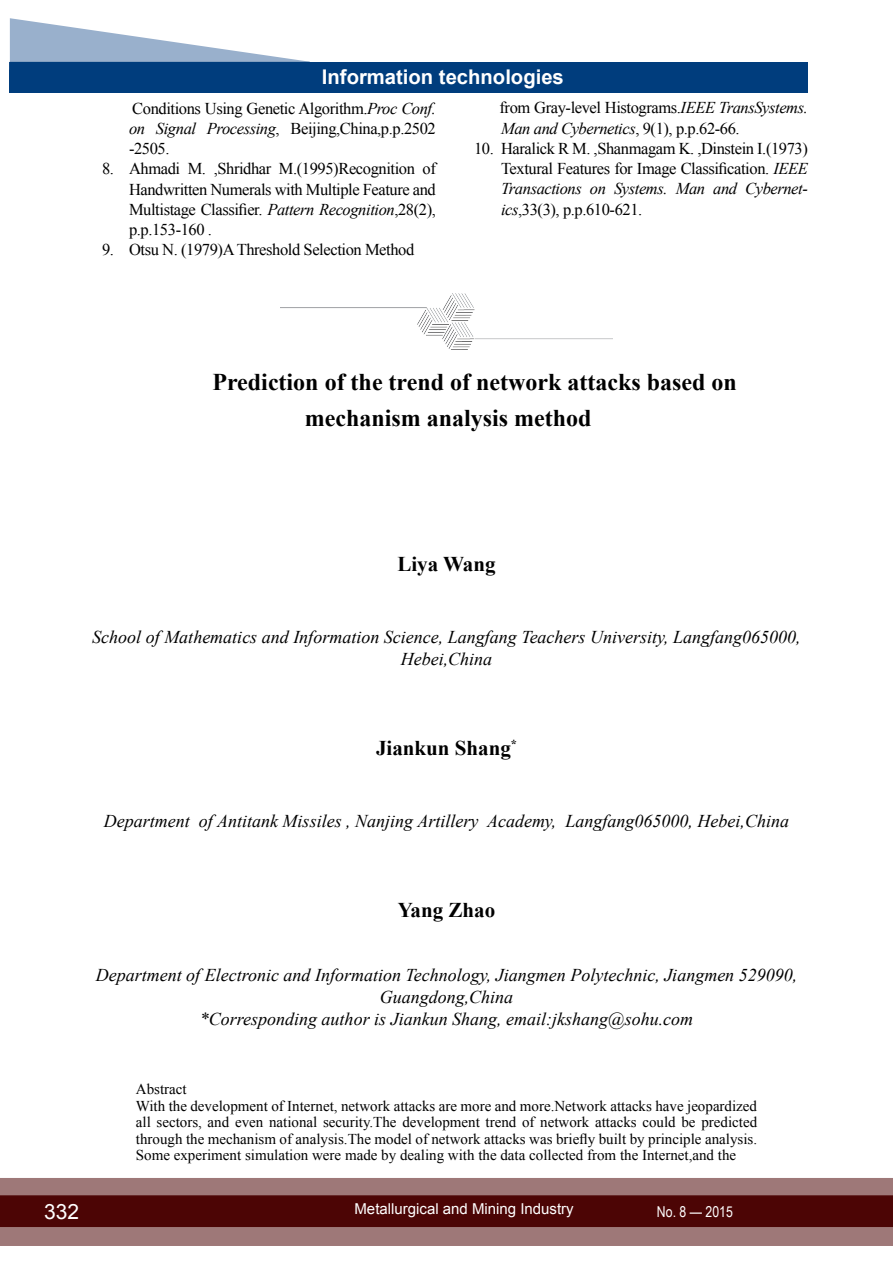
<style>
.page{position:relative;width:893px;height:1263px;background:#fff}
.page>*{position:absolute;margin:0;border:0;box-sizing:border-box;transform-origin:0 0}
.t1{font:700 24px/36px "Times New Roman";color:#000}
.t2{font:700 21px "Times New Roman";color:#000}
.t3{font:21px "Arial";color:#fff}
.t4{font:700 20.25px "Arial";color:#fff}
.t5{font:italic 18px/21.6px "Times New Roman";color:#000;text-align:center}
.t6{font:16.5px/20.2px "Times New Roman";letter-spacing:-.025em;color:#000;text-align:justify}
.t7{font:15px/16.5px "Times New Roman";color:#000}
.t8{font:15px "Arial";color:#fff}
.t9{font:15px "Arial Narrow";color:#fff}
.s1{font-style:italic}
</style>
<div class="page">
<div style="left:0;top:1178px;width:893px;height:68px;background:#9e7878"></div>
<div style="left:0;top:1195px;width:893px;height:32px;background:#4c0505;border:2px solid #4c0505"></div>
<div style="left:10px;top:62px;width:798px;height:30px;background:#003d7d"></div>
<svg style="left:10px;top:18px;width:300px;height:44px"></svg>
<img style="left:280px;top:293px;width:333px;height:57px">
<p class="t4" style="left:322px;top:63px;width:243px">Information technologies</p>
<p class="t6" style="left:129px;top:98px;width:308px">Conditions Using Genetic Algorithm.<span class="s1">Proc Conf. on Signal Processing</span>, Beijing,China,p.p.2502 -2505.</p>
<p class="t6" style="left:129px;top:158px;width:308px;text-indent:-27px">8. Ahmadi M. ,Shridhar M.(1995)Recognition of Handwritten Numerals with Multiple Feature and Multistage Classifier. <span class="s1">Pattern Recognition</span>,28(2), p.p.153-160 .</p>
<p class="t6" style="left:102px;top:239px;width:314px">9. Otsu N. (1979)A Threshold Selection Method</p>
<p class="t6" style="left:500px;top:98px;width:310px">from Gray-level Histograms.<span class="s1">IEEE TransSystems.<br>Man and Cybernetics</span>, 9(1), p.p.62-66.</p>
<p class="t6" style="left:501px;top:138px;width:308px;text-indent:-27px">10. Haralick R M. ,Shanmagam K. ,Dinstein I.(1973)<br>Textural Features for Image Classification. <span class="s1">IEEE Transactions on Systems. Man and Cybernet&shy;ics</span>,33(3), p.p.610-621.</p>
<h1 class="t1" style="left:305px;top:364px;width:434px;text-indent:-92px">Prediction of the trend of network attacks based on mechanism analysis method</h1>
<p class="t2" style="left:397px;top:549px;width:100px">Liya Wang</p>
<p class="t5" style="left:92px;top:626px;width:710px">School of Mathematics and Information Science, Langfang Teachers University, Langfang065000,<br>Hebei,China</p>
<p class="t2" style="left:376px;top:733px;width:142px">Jiankun Shang<sup>*</sup></p>
<p class="t5" style="left:104px;top:809px;width:686px">Department of Antitank Missiles , Nanjing Artillery Academy, Langfang065000, Hebei,China</p>
<p class="t2" style="left:398px;top:895px;width:99px">Yang Zhao</p>
<p class="t5" style="left:96px;top:964px;width:703px">Department of Electronic and Information Technology, Jiangmen Polytechnic, Jiangmen 529090,<br>Guangdong,China<br>*Corresponding author is Jiankun Shang, email:jkshang@sohu.com</p>
<p class="t7" style="left:136px;top:1081px;width:623px">Abstract<br>With the development of Internet, network attacks are more and more.Network attacks have jeopardized all sectors, and even national security.The development trend of network attacks could be predicted through the mechanism of analysis.The model of network attacks was briefly built by principle analysis.<br>Some experiment simulation were made by dealing with the data collected from the Internet,and the</p>
<p class="t3" style="left:44px;top:1197px;width:37px">332</p>
<p class="t8" style="left:354px;top:1199px;width:221px">Metallurgical and Mining Industry</p>
<p class="t9" style="left:657px;top:1201px;width:77px">No. 8 — 2015</p>
</div>
